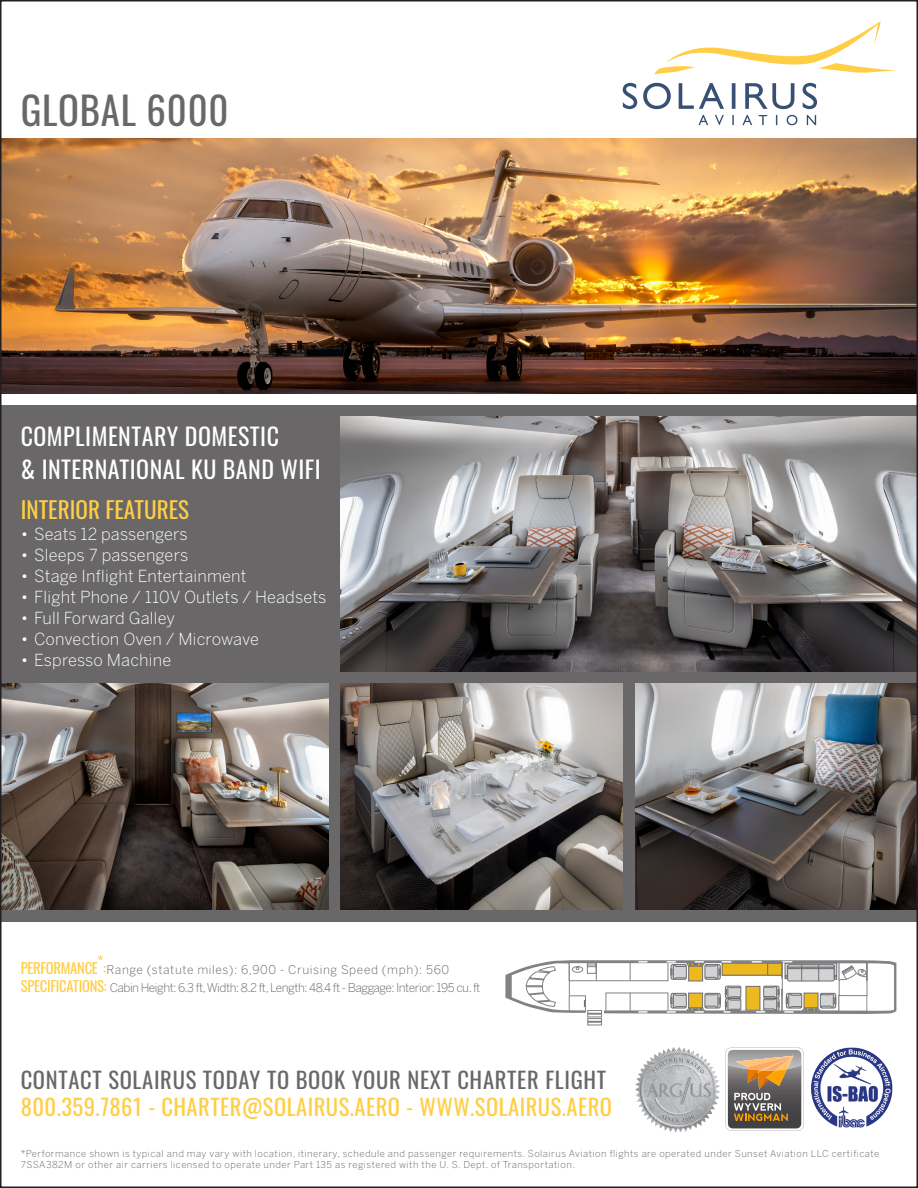
<style>
.page{position:relative;width:918px;height:1188px;background:#fff}
.page>*{position:absolute;margin:0;border:0;box-sizing:border-box;transform-origin:0 0}
.t1{font:38.85px "Oswald";letter-spacing:.02em;color:#696768}
.Paragraph{font:24px/33.3px "Oswald";letter-spacing:.02em;color:#fff}
.Paragraph-2{font:23.25px "Oswald";color:#ffce45}
.t2{font:22.65px "Oswald";letter-spacing:.02em;color:#ffce45}
.t3{font:22.65px "Oswald";letter-spacing:.03em;color:#696768}
.t4{font:300 16.5px "Benton Sans";letter-spacing:.01em;color:#fff}
.Paragraph-3{font:14.7px "Oswald";letter-spacing:-.02em;color:#ffce45}
.Paragraph-4{font:300 12px "Benton Sans";letter-spacing:-.04em;color:#696768}
.Paragraph-5{font:300 12px "Benton Sans";letter-spacing:.05em;color:#696768}
.Paragraph-6{font:300 9.6px "Benton Sans";letter-spacing:.05em;color:#696768}
.Paragraph-7{font:300 9.45px "Benton Sans";letter-spacing:.05em;color:#696768}
.s1{font-family:"Oswald";font-weight:400;font-size:14.7px;color:#ffce45}
.s2{font-size:9.45px}
</style>
<div class="page">
<div style="left:0;top:405px;width:918px;height:516px;background:#696768"></div>
<img style="left:3px;top:139px;width:912px;height:255px">
<img style="left:340px;top:417px;width:575px;height:255px">
<img style="left:3px;top:683px;width:325px;height:226px">
<img style="left:635px;top:683px;width:280px;height:226px">
<img style="left:340px;top:683px;width:283px;height:226px">
<img style="left:635px;top:1047px;width:85px;height:86px">
<svg style="left:726px;top:1048px;width:78px;height:83px;background:#978774"></svg>
<img style="left:811px;top:1047px;width:82px;height:81px">
<svg style="left:654px;top:21px;width:242px;height:54px"></svg>
<svg style="left:698px;top:115px;width:118px;height:10px"></svg>
<svg style="left:623px;top:83px;width:194px;height:26px"></svg>
<div style="left:588px;top:1014px;width:14px;height:3px;border:1px solid #818285"></div>
<div style="left:588px;top:1018px;width:14px;height:3px;border:1px solid #818285"></div>
<div style="left:588px;top:1022px;width:14px;height:3px;border:1px solid #818285"></div>
<svg style="left:505px;top:960px;width:391px;height:54px"></svg>
<p class="t1" style="left:21px;top:75px;width:209px">GLOBAL 6000</p>
<p class="Paragraph" style="left:21px;top:417px;width:302px">COMPLIMENTARY DOMESTIC<br>&amp; INTERNATIONAL KU BAND WIFI</p>
<p class="Paragraph-2" style="left:21px;top:488px;width:170px">INTERIOR FEATURES</p>
<p class="t4" style="left:21px;top:524px;width:169px">• Seats 12 passengers</p>
<p class="t4" style="left:21px;top:545px;width:169px">• Sleeps 7 passengers</p>
<p class="t4" style="left:21px;top:566px;width:227px">• Stage Inflight Entertainment</p>
<p class="t4" style="left:21px;top:587px;width:307px">• Flight Phone / 110V Outlets / Headsets</p>
<p class="t4" style="left:21px;top:608px;width:156px">• Full Forward Galley</p>
<p class="t4" style="left:21px;top:629px;width:240px">• Convection Oven / Microwave</p>
<p class="t4" style="left:21px;top:650px;width:152px">• Espresso Machine</p>
<p class="Paragraph-3" style="left:98px;top:948px;width:7px">*</p>
<p class="Paragraph-3" style="left:21px;top:955px;width:79px">PERFORMANCE</p>
<p class="Paragraph-5" style="left:103px;top:963px;width:348px"><span class="s1">:</span>Range (statute miles): 6,900 - Cruising Speed (mph): 560</p>
<p class="Paragraph-4" style="left:21px;top:981px;width:461px"><span class="s1">SPECIFICATIONS:</span> Cabin Height: 6.3 ft, Width: 8.2 ft, Length: 48.4 ft - Baggage: Interior: 195 cu. ft</p>
<p class="t3" style="left:21px;top:1059px;width:587px">CONTACT SOLAIRUS TODAY TO BOOK YOUR NEXT CHARTER FLIGHT</p>
<p class="t2" style="left:21px;top:1086px;width:593px">800.359.7861 - CHARTER@SOLAIRUS.AERO - WWW.SOLAIRUS.AERO</p>
<p class="Paragraph-6" style="left:21px;top:1148px;width:860px">*Performance shown is typical and may vary with location, itinerary, schedule and passenger requirements. Solairus Aviation flights are operated under <span class="s2">Sunset Aviation LLC certificate</span></p>
<p class="Paragraph-7" style="left:21px;top:1159px;width:556px">7SSA382M or other air carriers licensed to operate under Part 135 as registered with the U. S. Dept. of Transportation.</p>
</div>
